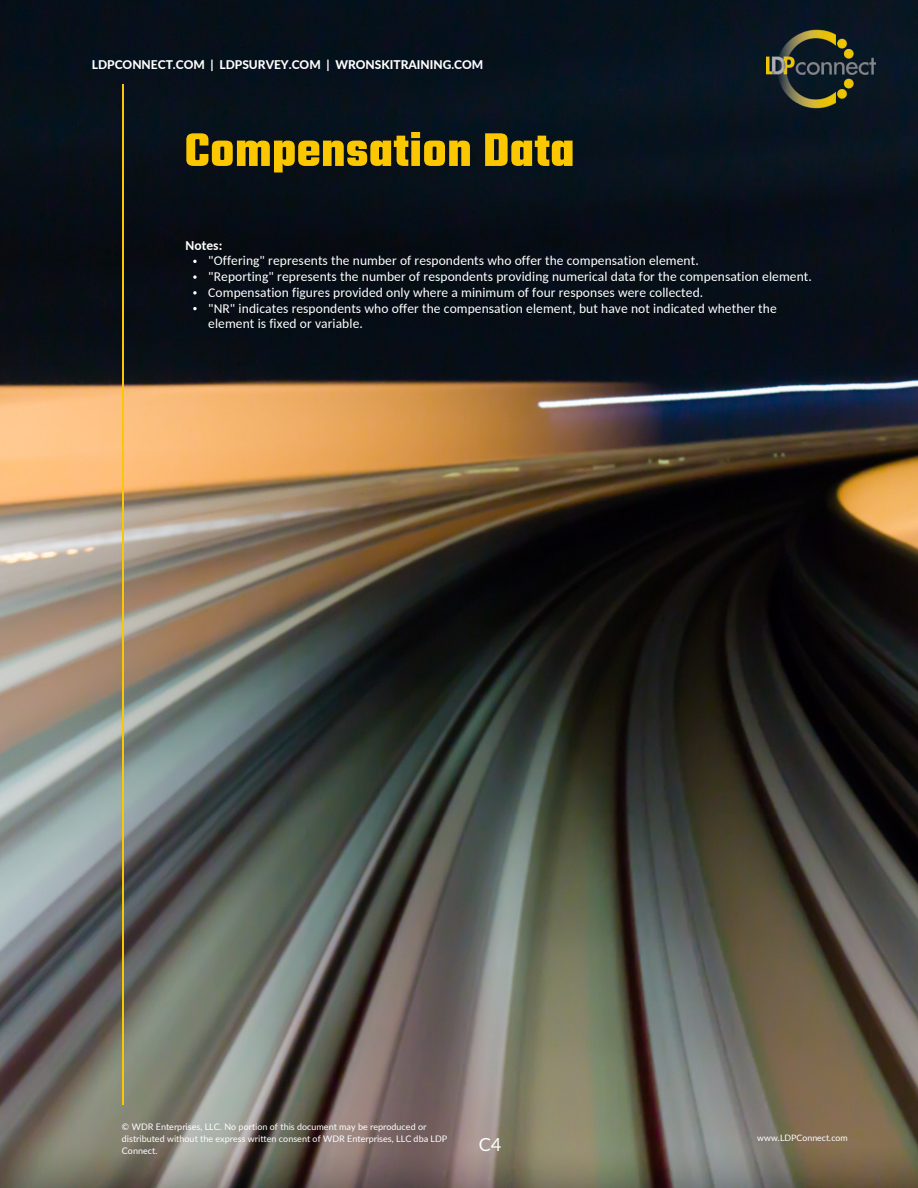
<style>
.page{position:relative;width:918px;height:1188px;background:#fff}
.page>*{position:absolute;margin:0;border:0;box-sizing:border-box;transform-origin:0 0}
.t1{font:700 50.85px "Teko";letter-spacing:.005em;color:#fbc700}
.t2{font:18px "Lato";color:#fff}
.t3{font:13.5px/15.8px "Carlito";letter-spacing:.005em;color:#fff}
.t4{font:700 13.5px "Carlito";letter-spacing:.005em;color:#fff}
.t5{font:800 12px "Lato";color:#fff}
.t6{font:9px/12px "Lato";color:#fff}
.t7{font:8.85px "Lato";letter-spacing:.005em;color:#fff}
</style>
<div class="page">
<img style="left:0;top:0;width:918px;height:1188px">
<hr style="left:122px;top:84px;width:1px;height:1020px;background:#fbc700">
<img style="left:766px;top:15px;width:109px;height:109px">
<svg style="left:193px;top:260px;width:4px;height:3px"></svg>
<svg style="left:193px;top:275px;width:4px;height:4px"></svg>
<svg style="left:193px;top:291px;width:4px;height:4px"></svg>
<svg style="left:193px;top:307px;width:4px;height:3px"></svg>
<p class="t5" style="left:92px;top:57px;width:393px">LDPCONNECT.COM | LDPSURVEY.COM | WRONSKITRAINING.COM</p>
<p class="t1" style="left:185px;top:117px;width:392px">Compensation Data</p>
<p class="t4" style="left:185px;top:239px;width:39px">Notes:</p>
<p class="t3" style="left:208px;top:254px;width:492px">"Offering" represents the number of respondents who offer the compensation element.</p>
<p class="t3" style="left:208px;top:270px;width:605px">"Reporting" represents the number of respondents providing numerical data for the compensation element.</p>
<p class="t3" style="left:208px;top:286px;width:497px">Compensation figures provided only where a minimum of four responses were collected.</p>
<p class="t3" style="left:208px;top:301px;width:570px">"NR" indicates respondents who offer the compensation element, but have not indicated whether the element is fixed or variable.</p>
<p class="t6" style="left:122px;top:1120px;width:327px">© WDR Enterprises, LLC. No portion of this document may be reproduced or distributed without the express written consent of WDR Enterprises, LLC dba LDP<br>Connect.</p>
<p class="t2" style="left:479px;top:1134px;width:24px">C4</p>
<p class="t7" style="left:757px;top:1133px;width:92px">www.LDPConnect.com</p>
</div>
